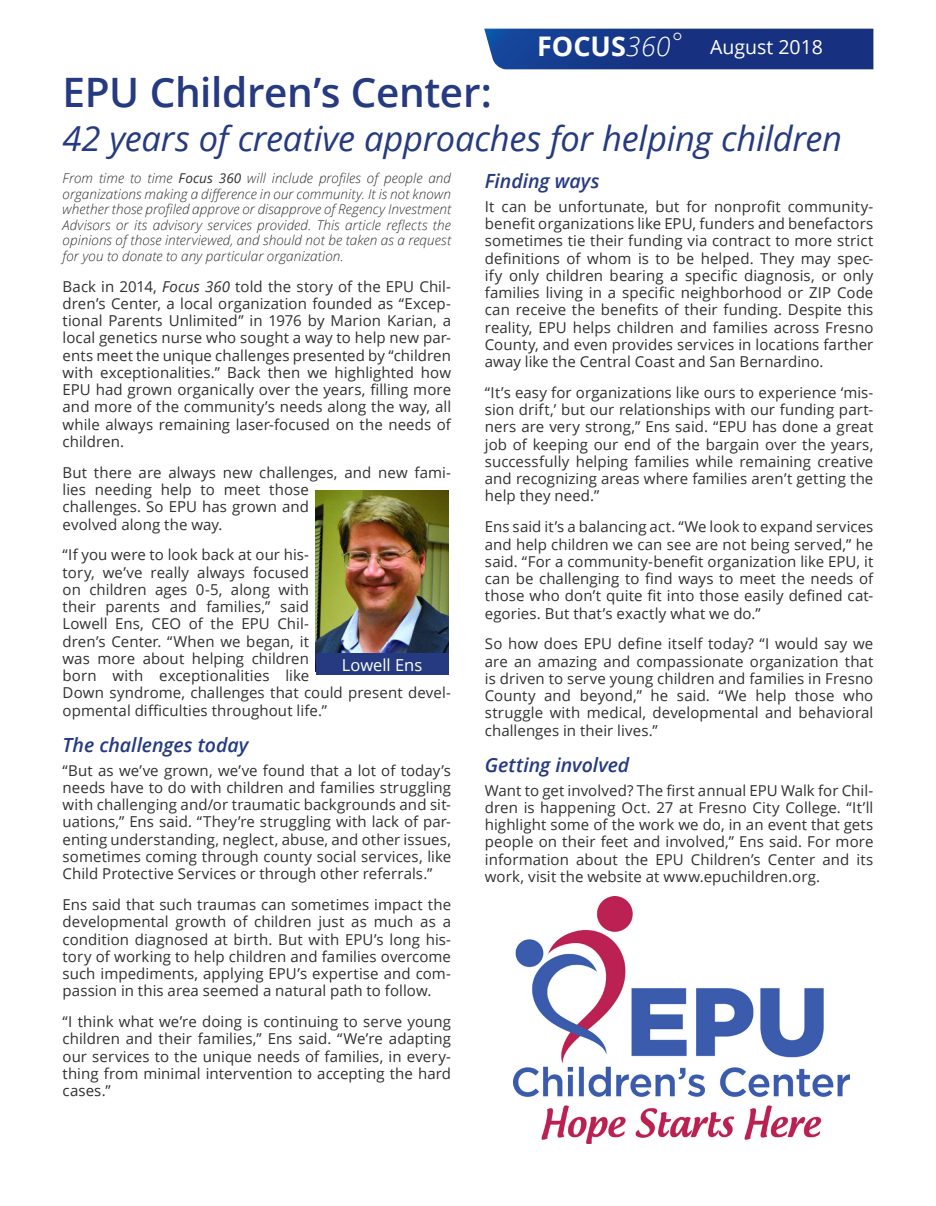
<style>
.page{position:relative;width:936px;height:1206px;background:#fff}
.page>*{position:absolute;margin:0;border:0;box-sizing:border-box;transform-origin:0 0}
.REG_Headline{font:600 40.5px "Open Sans";letter-spacing:-.01em;color:#253a80}
.REG_Large_Headline{font:italic 34.5px "Open Sans";letter-spacing:-.01em;color:#253a80}
.t1{font:700 27px "Open Sans";color:#fff}
.Small_Subhead{font:italic 600 19.5px "Open Sans";color:#253a80}
.t2{font:19.5px "Open Sans";color:#fff}
.Photo_Cutline{font:16.5px "Open Sans";color:#fff}
.Article_Text{font:15px/17.2px "Open Sans";letter-spacing:.005em;color:#312f30;text-align:justify}
.REG_Disclaimer{font:italic 300 13.5px/15.6px "Open Sans";letter-spacing:.005em;color:#312f30;text-align:justify}
.s1{font-weight:300;font-style:italic}
.s2{font-weight:400}
.s3{font-style:italic}
</style>
<div class="page">
<svg style="left:484px;top:29px;width:389px;height:40px;background:#1a3988"></svg>
<img style="left:315px;top:490px;width:133px;height:163px">
<div style="left:315px;top:653px;width:133px;height:22px;background:#253a80"></div>
<img style="left:513px;top:896px;width:335px;height:247px">
<p class="t1" style="left:536px;top:27px;width:146px">FOCUS<span class="s1">360°</span></p>
<p class="t2" style="left:709px;top:34px;width:114px">August 2018</p>
<p class="REG_Headline" style="left:63px;top:64px;width:430px">EPU Children’s Center:</p>
<p class="REG_Large_Headline" style="left:63px;top:114px;width:780px">42 years of creative approaches for helping children</p>
<p class="REG_Disclaimer" style="left:63px;top:170px;width:390px">From time to time <span class="s2">Focus 360</span> will include profiles of people and organizations making a difference in our community. It is not known whether those profiled approve or disapprove of Regency Investment Advisors or its advisory services provided. This article reflects the opinions of those interviewed, and should not be taken as a request for you to donate to any particular organization.</p>
<p class="Article_Text" style="left:63px;top:277px;width:390px">Back in 2014, <span class="s3">Focus 360</span> told the story of the EPU Chil&shy;dren’s Center, a local organization founded as “Excep&shy;tional Parents Unlimited” in 1976 by Marion Karian, a local genetics nurse who sought a way to help new par&shy;ents meet the unique challenges presented by “children with exceptionalities.” Back then we highlighted how EPU had grown organically over the years, filling more and more of the community’s needs along the way, all while always remaining laser-focused on the needs of children.</p>
<p class="Article_Text" style="left:63px;top:463px;width:390px;text-align:left">But there are always new challenges, and new fami&shy;lies needing help to meet those<br>challenges. So EPU has grown and<br>evolved along the way.</p>
<p class="Article_Text" style="left:63px;top:545px;width:390px;text-align:left">“If you were to look back at our his-<br>tory, we’ve really always focused<br>on children ages 0-5, along with<br>their parents and families,” said<br>Lowell Ens, CEO of the EPU Chil-<br>dren’s Center. “When we began, it<br>was more about helping children<br>born with exceptionalities like<br>Down syndrome, challenges that could present devel&shy;opmental difficulties throughout life.”</p>
<p class="Small_Subhead" style="left:63px;top:731px;width:187px">The challenges today</p>
<p class="Article_Text" style="left:63px;top:761px;width:390px">“But as we’ve grown, we’ve found that a lot of today’s needs have to do with children and families struggling with challenging and/or traumatic backgrounds and sit&shy;uations,” Ens said. “They’re struggling with lack of par&shy;enting understanding, neglect, abuse, and other issues, sometimes coming through county social services, like Child Protective Services or through other referrals.”</p>
<p class="Article_Text" style="left:63px;top:895px;width:390px">Ens said that such traumas can sometimes impact the developmental growth of children just as much as a condition diagnosed at birth. But with EPU’s long his&shy;tory of working to help children and families overcome such impediments, applying EPU’s expertise and com&shy;passion in this area seemed a natural path to follow.</p>
<p class="Article_Text" style="left:63px;top:1012px;width:390px">“I think what we’re doing is continuing to serve young children and their families,” Ens said. “We’re adapting our services to the unique needs of families, in every&shy;thing from minimal intervention to accepting the hard cases.”</p>
<p class="Photo_Cutline" style="left:341px;top:653px;width:82px">Lowell Ens</p>
<p class="Small_Subhead" style="left:484px;top:167px;width:116px">Finding ways</p>
<p class="Article_Text" style="left:484px;top:197px;width:390px">It can be unfortunate, but for nonprofit community&shy;benefit organizations like EPU, funders and benefactors sometimes tie their funding via contract to more strict definitions of whom is to be helped. They may spec&shy;ify only children bearing a specific diagnosis, or only families living in a specific neighborhood or ZIP Code can receive the benefits of their funding. Despite this reality, EPU helps children and families across Fresno County, and even provides services in locations farther away like the Central Coast and San Bernardino.</p>
<p class="Article_Text" style="left:484px;top:383px;width:390px">“It’s easy for organizations like ours to experience ‘mis&shy;sion drift,’ but our relationships with our funding part&shy;ners are very strong,” Ens said. “EPU has done a great job of keeping our end of the bargain over the years, successfully helping families while remaining creative and recognizing areas where families aren’t getting the help they need.”</p>
<p class="Article_Text" style="left:484px;top:517px;width:390px">Ens said it’s a balancing act. “We look to expand services and help children we can see are not being served,” he said. “For a community-benefit organization like EPU, it can be challenging to find ways to meet the needs of those who don’t quite fit into those easily defined cat&shy;egories. But that’s exactly what we do.”</p>
<p class="Article_Text" style="left:484px;top:634px;width:390px">So how does EPU define itself today? “I would say we are an amazing and compassionate organization that is driven to serve young children and families in Fresno County and beyond,” he said. “We help those who struggle with medical, developmental and behavioral challenges in their lives.”</p>
<p class="Small_Subhead" style="left:484px;top:751px;width:146px">Getting involved</p>
<p class="Article_Text" style="left:484px;top:781px;width:390px">Want to get involved? The first annual EPU Walk for Chil&shy;dren is happening Oct. 27 at Fresno City College. “It’ll highlight some of the work we do, in an event that gets people on their feet and involved,” Ens said. For more information about the EPU Children’s Center and its work, visit the website at www.epuchildren.org.</p>
</div>
